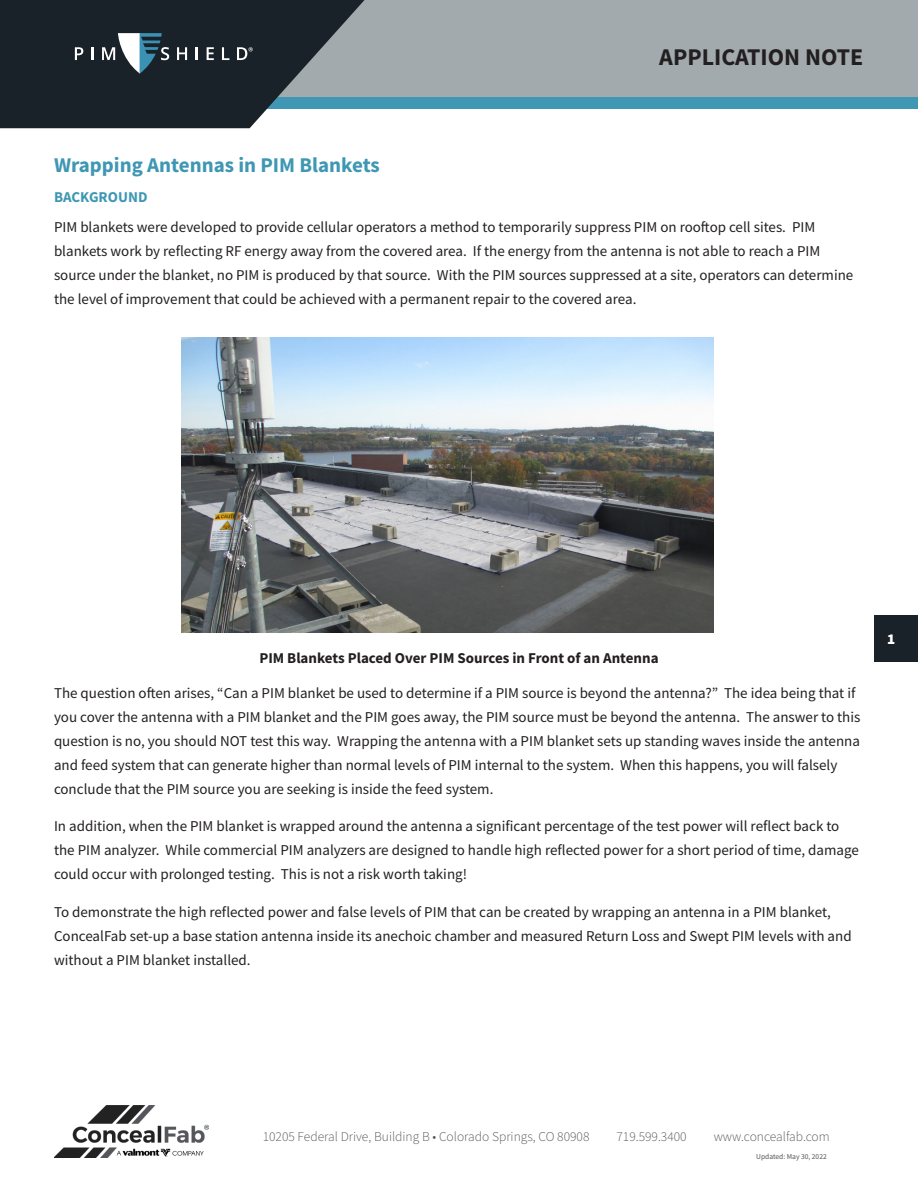
<style>
.page{position:relative;width:918px;height:1188px;background:#fff}
.page>*{position:absolute;margin:0;border:0;box-sizing:border-box;transform-origin:0 0}
.t1{font:700 24px "Source Sans Pro";color:#231f20}
.t2{font:700 21px "Source Sans Pro";color:#3f97b4}
.t3{font:15px/24px "Source Sans Pro";color:#231f20}
.t4{font:700 15px "Source Sans Pro";color:#231f20}
.t5{font:700 15px "Source Sans Pro";color:#3f97b4}
.t6{font:900 15px "Source Sans Pro";color:#fff}
.t7{font:300 13.5px "Source Sans Pro";color:#54555a}
.t8{font:7.5px "Source Sans Pro";color:#54555a}
</style>
<div class="page">
<div style="left:364px;top:0;width:554px;height:97px;background:#a2aaad"></div>
<div style="left:0;top:97px;width:918px;height:11px;background:#3f97b4"></div>
<svg style="left:0;top:0;width:364px;height:128px;background:#323c43"></svg>
<img style="left:54px;top:1105px;width:155px;height:52px">
<svg style="left:75px;top:47px;width:8px;height:13px"></svg>
<svg style="left:91px;top:47px;width:2px;height:13px"></svg>
<svg style="left:102px;top:33px;width:67px;height:41px"></svg>
<svg style="left:177px;top:47px;width:10px;height:13px"></svg>
<svg style="left:196px;top:47px;width:2px;height:13px"></svg>
<svg style="left:207px;top:47px;width:7px;height:13px"></svg>
<svg style="left:222px;top:47px;width:7px;height:13px"></svg>
<svg style="left:237px;top:47px;width:16px;height:13px"></svg>
<div style="left:874px;top:616px;width:44px;height:46px;background:#1a2229"></div>
<img style="left:182px;top:338px;width:532px;height:294px">
<h1 class="t1" style="left:659px;top:41px;width:205px">APPLICATION NOTE</h1>
<p class="t2" style="left:54px;top:151px;width:327px">Wrapping Antennas in PIM Blankets</p>
<p class="t5" style="left:54px;top:187px;width:95px">BACKGROUND</p>
<p class="t3" style="left:54px;top:215px;width:801px">PIM blankets were developed to provide cellular operators a method to temporarily suppress PIM on rooftop cell sites. PIM blankets work by reflecting RF energy away from the covered area. If the energy from the antenna is not able to reach a PIM source under the blanket, no PIM is produced by that source. With the PIM sources suppressed at a site, operators can determine the level of improvement that could be achieved with a permanent repair to the covered area.</p>
<p class="t4" style="left:259px;top:648px;width:401px">PIM Blankets Placed Over PIM Sources in Front of an Antenna</p>
<p class="t3" style="left:54px;top:681px;width:808px">The question often arises, “Can a PIM blanket be used to determine if a PIM source is beyond the antenna?” The idea being that if you cover the antenna with a PIM blanket and the PIM goes away, the PIM source must be beyond the antenna. The answer to this question is no, you should NOT test this way. Wrapping the antenna with a PIM blanket sets up standing waves inside the antenna and feed system that can generate higher than normal levels of PIM internal to the system. When this happens, you will falsely conclude that the PIM source you are seeking is inside the feed system.</p>
<p class="t3" style="left:54px;top:814px;width:806px">In addition, when the PIM blanket is wrapped around the antenna a significant percentage of the test power will reflect back to the PIM analyzer. While commercial PIM analyzers are designed to handle high reflected power for a short period of time, damage could occur with prolonged testing. This is not a risk worth taking!</p>
<p class="t3" style="left:54px;top:900px;width:799px">To demonstrate the high reflected power and false levels of PIM that can be created by wrapping an antenna in a PIM blanket,<br>ConcealFab set-up a base station antenna inside its anechoic chamber and measured Return Loss and Swept PIM levels with and without a PIM blanket installed.</p>
<p class="t6" style="left:887px;top:629px;width:10px">1</p>
<p class="t7" style="left:263px;top:1128px;width:328px">10205 Federal Drive, Building B • Colorado Springs, CO 80908</p>
<p class="t7" style="left:616px;top:1128px;width:72px">719.599.3400</p>
<p class="t7" style="left:714px;top:1128px;width:118px">www.concealfab.com</p>
<p class="t8" style="left:756px;top:1152px;width:72px">Updated: May 30, 2022</p>
</div>
